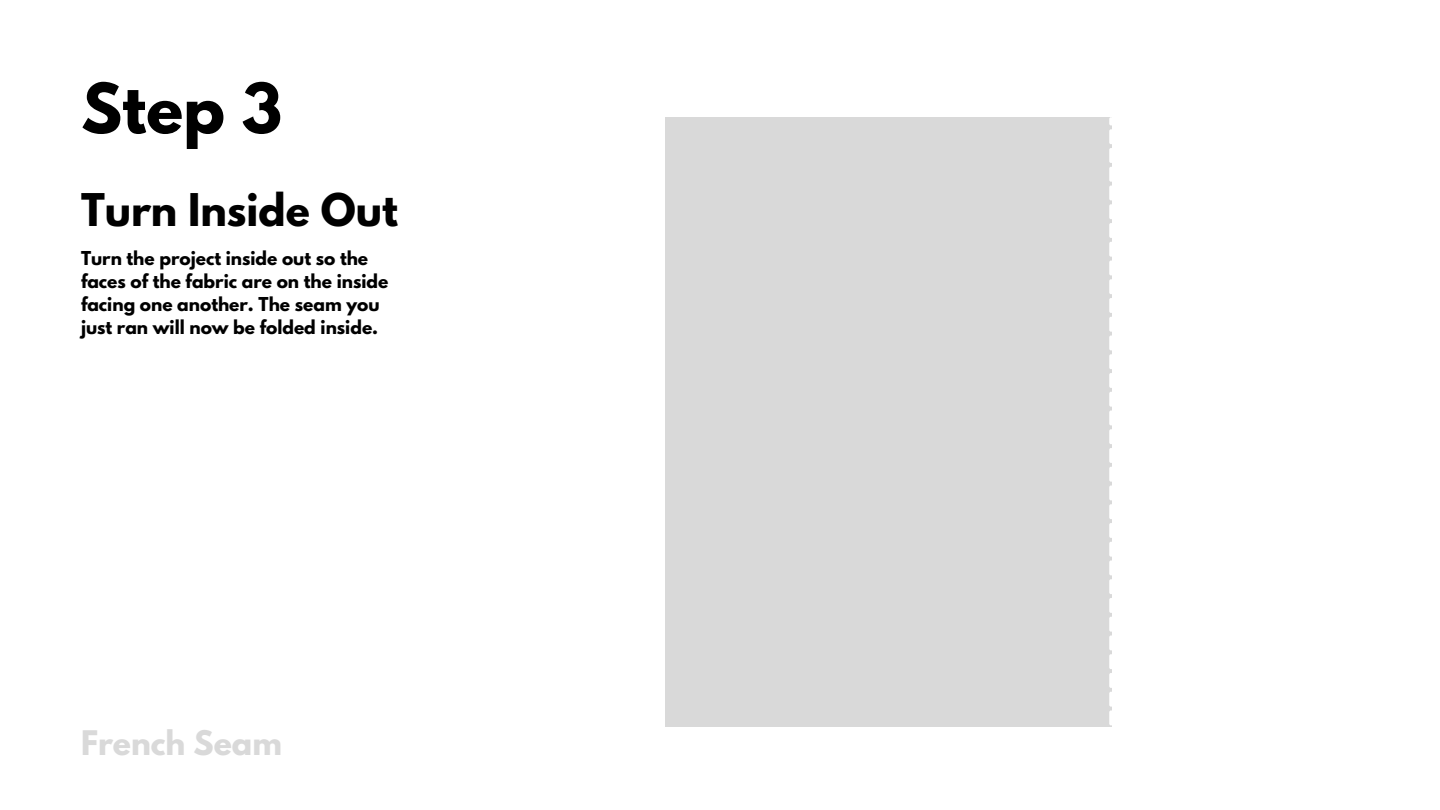
<style>
.page{position:relative;width:1440px;height:810px;background:#fff}
.page>*{position:absolute;margin:0;border:0;box-sizing:border-box;transform-origin:0 0}
.t1{font:700 61.1px "League Spartan";color:#000}
.t2{font:700 39.9px "League Spartan";color:#000}
.t3{font:700 30px "League Spartan";color:#d9d9d9}
.t4{font:700 17px/23.2px "League Spartan";color:#000}
</style>
<div class="page">
<div style="left:665px;top:117px;width:447px;height:610px;background:#d9d9d9"></div>
<svg style="left:1109px;top:117px;width:3px;height:608px"></svg>
<p class="t1" style="left:81px;top:78px;width:203px">Step 3</p>
<p class="t2" style="left:81px;top:191px;width:318px">Turn Inside Out</p>
<p class="t4" style="left:81px;top:248px;width:309px">Turn the project inside out so the faces of the fabric are on the inside facing one another. The seam you just ran will now be folded inside.</p>
<p class="t3" style="left:81px;top:728px;width:202px">French Seam</p>
</div>
